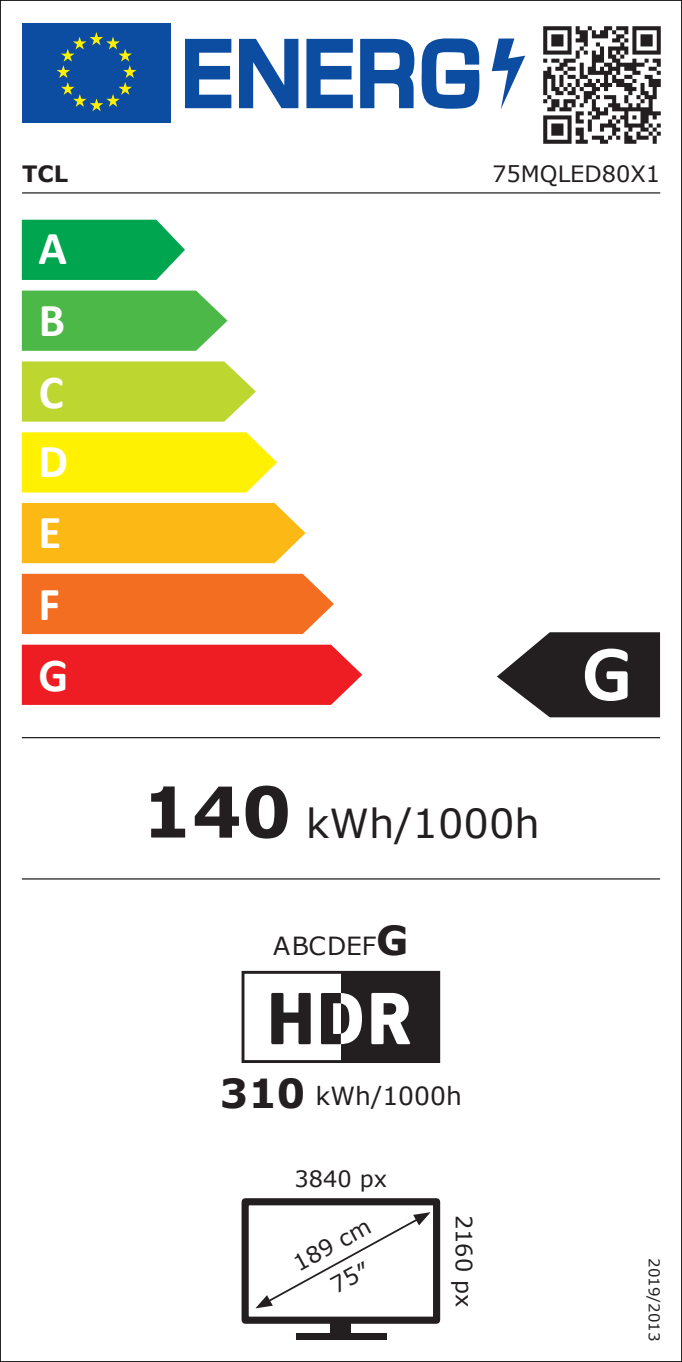
<style>
.page{position:relative;width:682px;height:1362px;background:#fff}
.page>*{position:absolute;margin:0;border:0;box-sizing:border-box;transform-origin:0 0}
.t1{font:700 47.5px/71px "Calibri";color:#fff}
.t2{font:40px "Verdana";color:#231f20}
.t3{font:25px "Verdana";color:#231f20}
.t4{font:22.5px/37.2px "Verdana";color:#231f20;text-align:center}
.t5{font:700 22.5px "Verdana";color:#231f20}
.t6{font:15px "Verdana";color:#231f20}
.s1{font-weight:700;font-size:70px}
.s2{font-weight:700;font-size:40px}
</style>
<div class="page">
<hr style="left:22px;top:192px;width:637px;height:1px;background:#231f20">
<div style="left:22px;top:23px;width:149px;height:99px;background:#0d4da1"></div>
<svg style="left:57px;top:32px;width:79px;height:79px"></svg>
<svg style="left:185px;top:39px;width:46px;height:69px"></svg>
<svg style="left:239px;top:39px;width:59px;height:69px"></svg>
<svg style="left:306px;top:39px;width:46px;height:69px"></svg>
<svg style="left:360px;top:39px;width:54px;height:69px"></svg>
<svg style="left:421px;top:38px;width:58px;height:71px"></svg>
<svg style="left:491px;top:39px;width:33px;height:70px"></svg>
<svg style="left:241px;top:970px;width:199px;height:93px"></svg>
<div style="left:330px;top:1317px;width:21px;height:18px;background:#231f20"></div>
<div style="left:296px;top:1333px;width:90px;height:6px;background:#231f20"></div>
<div style="left:241px;top:1198px;width:199px;height:125px;border:7px solid #231f20"></div>
<svg style="left:256px;top:1212px;width:174px;height:96px"></svg>
<hr style="left:22px;top:737px;width:637px;height:1px;background:#231f20">
<hr style="left:22px;top:878px;width:637px;height:1px;background:#231f20">
<svg style="left:22px;top:220px;width:163px;height:60px;background:#16ac5e"></svg>
<svg style="left:22px;top:290px;width:205px;height:61px;background:#5bbe57"></svg>
<svg style="left:22px;top:361px;width:234px;height:60px;background:#c2d83e"></svg>
<svg style="left:22px;top:432px;width:255px;height:60px;background:#fff110"></svg>
<div style="left:22px;top:503px;width:283px;height:60px;background:#fcb814"></div>
<div style="left:22px;top:574px;width:311px;height:60px;background:#f36e21"></div>
<svg style="left:22px;top:644px;width:340px;height:61px;background:#ee282e"></svg>
<svg style="left:497px;top:632px;width:162px;height:85px"></svg>
<img style="left:543px;top:26px;width:118px;height:118px">
<p class="t5" style="left:22px;top:158px;width:47px">TCL</p>
<h1 class="t1" style="left:38px;top:212px;width:31px">A<br>B<br>C<br>D<br>E<br>F<br>G</h1>
<p class="t4" style="left:492px;top:155px;width:169px">75MQLED80X1</p>
<h2 class="t2" style="left:142px;top:795px;width:399px"><span class="s1">140</span> kWh/1000h</h2>
<p class="t3" style="left:273px;top:928px;width:137px">ABCDEF<span class="s2">G</span></p>
<p class="t3" style="left:220px;top:1078px;width:243px"><span class="s2">310</span> kWh/1000h</p>
<p class="t4" style="left:294px;top:1160px;width:94px">3840 px</p>
<p class="t4" style="left:286px;top:1247px;width:86px;rotate:-28deg">189 cm<br>75″</p>
<p class="t4" style="left:482px;top:1214px;width:94px;rotate:90deg">2160 px</p>
<p class="t6" style="left:664px;top:1257px;width:85px;rotate:90deg">2019/2013</p>
</div>
